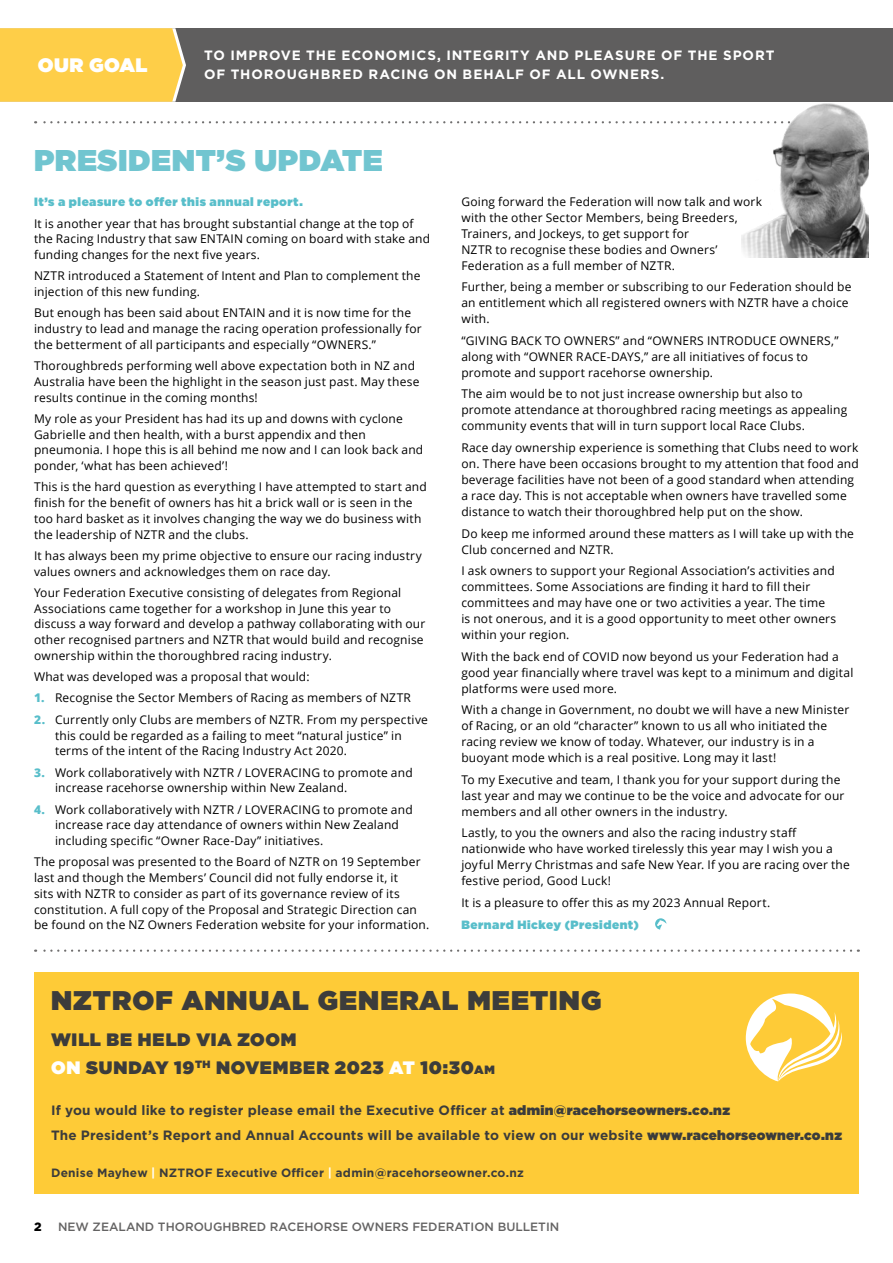
<style>
.page{position:relative;width:893px;height:1263px;background:#fff}
.page>*{position:absolute;margin:0;border:0;box-sizing:border-box;transform-origin:0 0}
.t1{font:900 30px "Gotham";letter-spacing:.02em;color:#71c5d0}
.t2{font:900 27px "Gotham";letter-spacing:.04em;color:#3c3c3b}
.t3{font:900 19.5px "Gotham";letter-spacing:.02em;color:#fff}
.t4{font:900 18px/27.5px "Gotham";letter-spacing:.04em;color:#3c3c3b}
.t5{font:700 13.5px/25.5px "Gotham";letter-spacing:.015em;color:#3c3c3b}
.t6{font:700 13.5px "Gotham";letter-spacing:.07em;color:#fff}
.t7{font:12px/16px "Open Sans";letter-spacing:.015em;color:#000}
.t8{font:700 12px "Gotham";letter-spacing:.02em;color:#3c3c3b}
.t9{font:900 12px "Gotham";letter-spacing:.045em;color:#58beca}
.t10{font:500 12px "Gotham";color:#646363}
.t11{font:900 12px "Gotham";color:#000}
.s1{font-weight:800;color:#58beca}
.s2{color:#fff}
.s3{font-size:12px}
.s4{font-weight:900}
</style>
<div class="page">
<div style="left:34px;top:972px;width:825px;height:222px;background:#fecb37"></div>
<div style="left:0;top:28px;width:893px;height:74px;background:#5f5e5e"></div>
<div style="left:0;top:28px;width:186px;height:74px;background:#fece48"></div>
<svg style="left:35px;top:949px;width:816px;height:3px"></svg>
<svg style="left:35px;top:121px;width:707px;height:2px"></svg>
<img style="left:742px;top:103px;width:127px;height:155px">
<svg style="left:655px;top:918px;width:11px;height:11px"></svg>
<svg style="left:746px;top:993px;width:96px;height:88px"></svg>
<h3 class="t3" style="left:38px;top:51px;width:111px">OUR GOAL</h3>
<p class="t6" style="left:204px;top:46px;width:572px">TO IMPROVE THE ECONOMICS, INTEGRITY AND PLEASURE OF THE SPORT</p>
<p class="t6" style="left:204px;top:66px;width:462px">OF THOROUGHBRED RACING ON BEHALF OF ALL OWNERS.</p>
<h1 class="t1" style="left:34px;top:139px;width:350px">PRESIDENT’S UPDATE</h1>
<p class="t9" style="left:34px;top:193px;width:270px">It’s a pleasure to offer this annual report.</p>
<p class="t7" style="left:34px;top:215px;width:398px">It is another year that has brought substantial change at the top of the Racing Industry that saw ENTAIN coming on board with stake and funding changes for the next five years.</p>
<p class="t7" style="left:34px;top:268px;width:388px">NZTR introduced a Statement of Intent and Plan to complement the injection of this new funding.</p>
<p class="t7" style="left:34px;top:305px;width:389px">But enough has been said about ENTAIN and it is now time for the industry to lead and manage the racing operation professionally for the betterment of all participants and especially “OWNERS.”</p>
<p class="t7" style="left:34px;top:358px;width:387px">Thoroughbreds performing well above expectation both in NZ and<br>Australia have been the highlight in the season just past. May these results continue in the coming months!</p>
<p class="t7" style="left:34px;top:410px;width:391px">My role as your President has had its up and downs with cyclone Gabrielle and then health, with a burst appendix and then pneumonia. I hope this is all behind me now and I can look back and ponder, ‘what has been achieved’!</p>
<p class="t7" style="left:34px;top:479px;width:394px">This is the hard question as everything I have attempted to start and finish for the benefit of owners has hit a brick wall or is seen in the too hard basket as it involves changing the way we do business with the leadership of NZTR and the clubs.</p>
<p class="t7" style="left:34px;top:547px;width:389px">It has always been my prime objective to ensure our racing industry values owners and acknowledges them on race day.</p>
<p class="t7" style="left:34px;top:584px;width:393px">Your Federation Executive consisting of delegates from Regional Associations came together for a workshop in June this year to discuss a way forward and develop a pathway collaborating with our other recognised partners and NZTR that would build and recognise ownership within the thoroughbred racing industry.</p>
<p class="t7" style="left:34px;top:668px;width:277px">What was developed was a proposal that would:</p>
<p class="t7" style="left:34px;top:690px;width:379px"><span class="s1">1.</span> Recognise the Sector Members of Racing as members of NZTR</p>
<p class="t7" style="left:55px;top:711px;width:374px;text-indent:-21px"><span class="s1">2.</span> Currently only Clubs are members of NZTR. From my perspective this could be regarded as a failing to meet “natural justice” in terms of the intent of the Racing Industry Act 2020.</p>
<p class="t7" style="left:55px;top:764px;width:359px;text-indent:-21px"><span class="s1">3.</span> Work collaboratively with NZTR / LOVERACING to promote and increase racehorse ownership within New Zealand.</p>
<p class="t7" style="left:55px;top:801px;width:359px;text-indent:-21px"><span class="s1">4.</span> Work collaboratively with NZTR / LOVERACING to promote and increase race day attendance of owners within New Zealand including specific “Owner Race-Day” initiatives.</p>
<p class="t7" style="left:34px;top:854px;width:397px">The proposal was presented to the Board of NZTR on 19 September last and though the Members’ Council did not fully endorse it, it<br>sits with NZTR to consider as part of its governance review of its constitution. A full copy of the Proposal and Strategic Direction can be found on the NZ Owners Federation website for your information.</p>
<p class="t7" style="left:461px;top:193px;width:302px">Going forward the Federation will now talk and work with the other Sector Members, being Breeders, Trainers, and Jockeys, to get support for<br>NZTR to recognise these bodies and Owners’ Federation as a full member of NZTR.</p>
<p class="t7" style="left:461px;top:279px;width:392px">Further, being a member or subscribing to our Federation should be an entitlement which all registered owners with NZTR have a choice with.</p>
<p class="t7" style="left:461px;top:332px;width:379px">“GIVING BACK TO OWNERS” and “OWNERS INTRODUCE OWNERS,” along with “OWNER RACE-DAYS,” are all initiatives of focus to promote and support racehorse ownership.</p>
<p class="t7" style="left:461px;top:386px;width:387px">The aim would be to not just increase ownership but also to promote attendance at thoroughbred racing meetings as appealing community events that will in turn support local Race Clubs.</p>
<p class="t7" style="left:461px;top:439px;width:399px">Race day ownership experience is something that Clubs need to work on. There have been occasions brought to my attention that food and beverage facilities have not been of a good standard when attending a race day. This is not acceptable when owners have travelled some distance to watch their thoroughbred help put on the show.</p>
<p class="t7" style="left:461px;top:525px;width:394px">Do keep me informed around these matters as I will take up with the<br>Club concerned and NZTR.</p>
<p class="t7" style="left:461px;top:562px;width:376px">I ask owners to support your Regional Association’s activities and committees. Some Associations are finding it hard to fill their committees and may have one or two activities a year. The time is not onerous, and it is a good opportunity to meet other owners within your region.</p>
<p class="t7" style="left:461px;top:648px;width:394px">With the back end of COVID now beyond us your Federation had a good year financially where travel was kept to a minimum and digital platforms were used more.</p>
<p class="t7" style="left:461px;top:701px;width:389px">With a change in Government, no doubt we will have a new Minister of Racing, or an old “character” known to us all who initiated the racing review we know of today. Whatever, our industry is in a buoyant mode which is a real positive. Long may it last!</p>
<p class="t7" style="left:461px;top:771px;width:385px">To my Executive and team, I thank you for your support during the last year and may we continue to be the voice and advocate for our members and all other owners in the industry.</p>
<p class="t7" style="left:461px;top:825px;width:390px">Lastly, to you the owners and also the racing industry staff nationwide who have worked tirelessly this year may I wish you a joyful Merry Christmas and safe New Year. If you are racing over the festive period, Good Luck!</p>
<p class="t7" style="left:461px;top:894px;width:310px">It is a pleasure to offer this as my 2023 Annual Report.</p>
<p class="t9" style="left:461px;top:916px;width:179px">Bernard Hickey (President)</p>
<h2 class="t2" style="left:51px;top:981px;width:552px">NZTROF ANNUAL GENERAL MEETING</h2>
<h3 class="t4" style="left:51px;top:1026px;width:445px">WILL BE HELD VIA ZOOM<br><span class="s2">ON</span> SUNDAY 19<sup>TH</sup> NOVEMBER 2023 <span class="s2">AT</span> 10:30<span class="s3">AM</span></h3>
<p class="t5" style="left:51px;top:1097px;width:792px">If you would like to register please email the Executive Officer at <span class="s4">admin@racehorseowners.co.nz<br></span>The President’s Report and Annual Accounts will be available to view on our website <span class="s4">www.racehorseowner.co.nz</span></p>
<p class="t8" style="left:51px;top:1164px;width:474px">Denise Mayhew <span class="s2">|</span> NZTROF Executive Officer <span class="s2">|</span> admin@racehorseowner.co.nz</p>
<p class="t11" style="left:34px;top:1218px;width:9px">2</p>
<p class="t10" style="left:58px;top:1218px;width:503px">NEW ZEALAND THOROUGHBRED RACEHORSE OWNERS FEDERATION BULLETIN</p>
</div>
